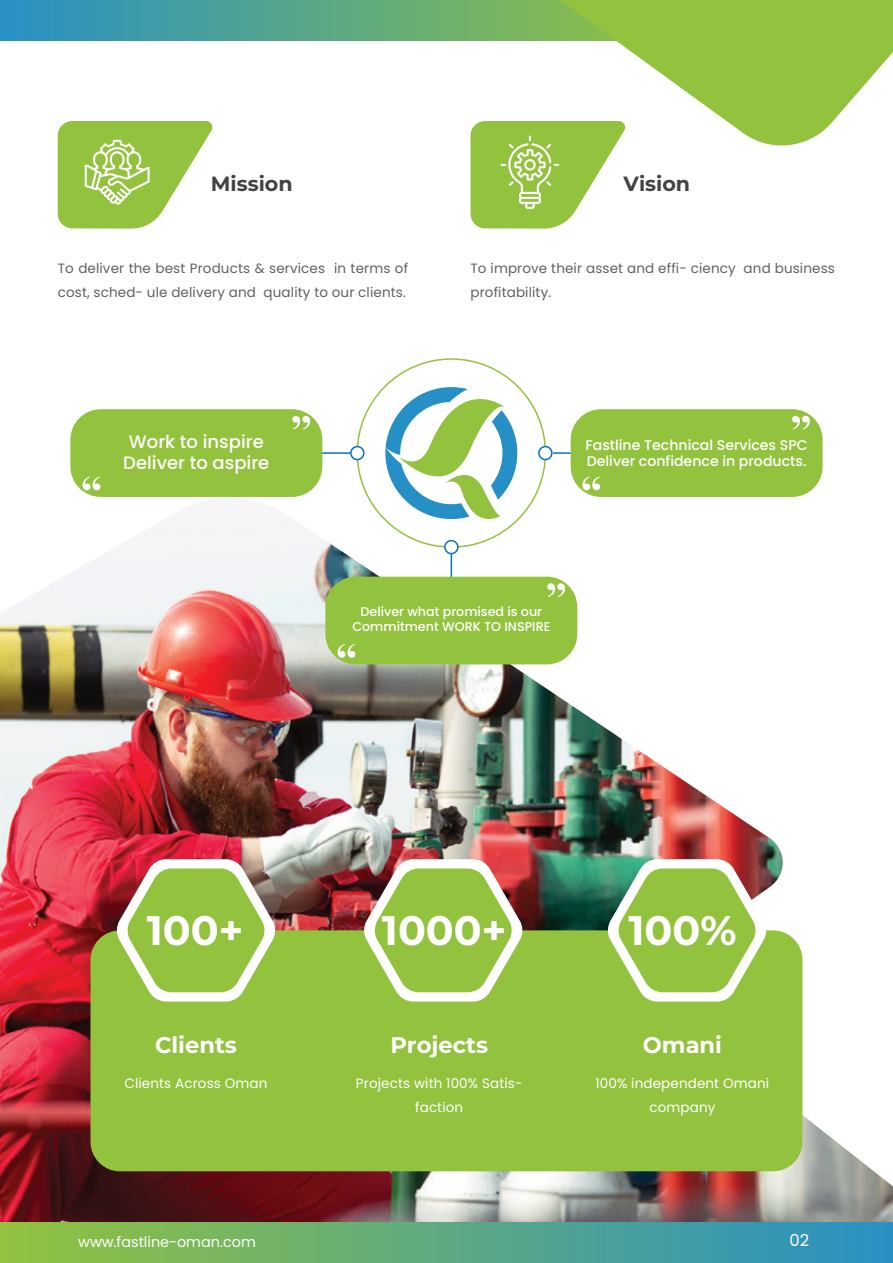
<style>
.page{position:relative;width:893px;height:1263px;background:#fff}
.page>*{position:absolute;margin:0;border:0;box-sizing:border-box;transform-origin:0 0}
.t1{font:700 41.1px "Montserrat";color:#fff}
.t2{font:700 22.65px "Montserrat";color:#fff}
.t3{font:700 20.55px "Montserrat";color:#424143}
.t4{font:500 18px/21px "Poppins";color:#fff;text-align:center}
.t5{font:16.5px "Poppins";color:#fff}
.t6{font:14.4px "Poppins";color:#fff}
.t7{font:500 14.1px/16.5px "Poppins";color:#fff}
.t8{font:13.5px/24px "Poppins";letter-spacing:.01em;color:#606161}
.t9{font:13.5px/24px "Poppins";letter-spacing:.01em;color:#fff;text-align:center}
.t10{font:500 12.75px/14.9px "Poppins";color:#fff;text-align:center}
</style>
<div class="page">
<img style="left:0;top:498px;width:893px;height:724px">
<div style="left:91px;top:930px;width:711px;height:241px;background:#93c23e;border-radius:29px"></div>
<svg style="left:363px;top:859px;width:160px;height:142px"></svg>
<svg style="left:607px;top:859px;width:160px;height:142px"></svg>
<svg style="left:116px;top:859px;width:160px;height:142px"></svg>
<svg style="left:470px;top:121px;width:141px;height:108px"></svg>
<svg style="left:58px;top:121px;width:155px;height:108px"></svg>
<div style="left:0;top:1222px;width:893px;height:41px;background:linear-gradient(to right,#93c23e,#2890c5)"></div>
<svg style="left:0;top:0;width:560px;height:40px;background:#53a48e"></svg>
<svg style="left:560px;top:0;width:333px;height:153px;fill:#93c23e"></svg>
<svg style="left:385px;top:375px;width:132px;height:156px"></svg>
<div style="left:350px;top:446px;width:15px;height:14px;border:2px solid #0872ba;border-radius:50%"></div>
<div style="left:538px;top:446px;width:15px;height:14px;border:2px solid #0872ba;border-radius:50%"></div>
<hr style="left:316px;top:452px;width:35px;height:2px;background:#0872ba">
<hr style="left:553px;top:452px;width:35px;height:2px;background:#0872ba">
<hr style="left:451px;top:547px;width:1px;height:35px;background:#0872ba">
<div style="left:445px;top:541px;width:13px;height:13px;background:#fff;border-radius:50%"></div>
<div style="left:444px;top:540px;width:15px;height:14px;border:2px solid #0872ba;border-radius:50%"></div>
<div style="left:70px;top:409px;width:252px;height:88px;background:#93c23e;border-radius:30px"></div>
<div style="left:571px;top:409px;width:252px;height:88px;background:#93c23e;border-radius:30px"></div>
<div style="left:325px;top:577px;width:252px;height:87px;background:#93c23e;border-radius:30px"></div>
<svg style="left:582px;top:476px;width:18px;height:14px"></svg>
<svg style="left:792px;top:416px;width:18px;height:14px"></svg>
<svg style="left:83px;top:476px;width:17px;height:14px"></svg>
<svg style="left:292px;top:416px;width:18px;height:14px"></svg>
<svg style="left:338px;top:644px;width:17px;height:14px"></svg>
<svg style="left:547px;top:583px;width:18px;height:14px"></svg>
<h3 class="t3" style="left:211px;top:169px;width:83px">Mission</h3>
<p class="t8" style="left:58px;top:257px;width:352px">To deliver the best Products &amp; services in terms of cost, sched- ule delivery and quality to our clients.</p>
<h3 class="t3" style="left:624px;top:169px;width:68px">Vision</h3>
<p class="t8" style="left:470px;top:257px;width:366px">To improve their asset and effi- ciency and business profitability.</p>
<h3 class="t4" style="left:123px;top:431px;width:148px">Work to inspire<br>Deliver to aspire</h3>
<p class="t7" style="left:585px;top:437px;width:224px">Fastline Technical Services SPC<br>Deliver confidence in products.</p>
<p class="t10" style="left:352px;top:604px;width:199px">Deliver what promised is our<br>Commitment WORK TO INSPIRE</p>
<h1 class="t1" style="left:147px;top:901px;width:98px">100+</h1>
<h1 class="t1" style="left:382px;top:901px;width:126px">1000+</h1>
<h1 class="t1" style="left:628px;top:901px;width:110px">100%</h1>
<h2 class="t2" style="left:155px;top:1029px;width:83px">Clients</h2>
<h2 class="t2" style="left:390px;top:1029px;width:99px">Projects</h2>
<h2 class="t2" style="left:643px;top:1029px;width:81px">Omani</h2>
<p class="t9" style="left:125px;top:1071px;width:144px">Clients Across Oman</p>
<p class="t9" style="left:356px;top:1071px;width:168px">Projects with 100% Satis&shy;faction</p>
<p class="t9" style="left:595px;top:1071px;width:175px">100% independent Omani company</p>
<p class="t6" style="left:78px;top:1233px;width:179px">www.fastline-oman.com</p>
<p class="t5" style="left:790px;top:1231px;width:21px">02</p>
</div>
